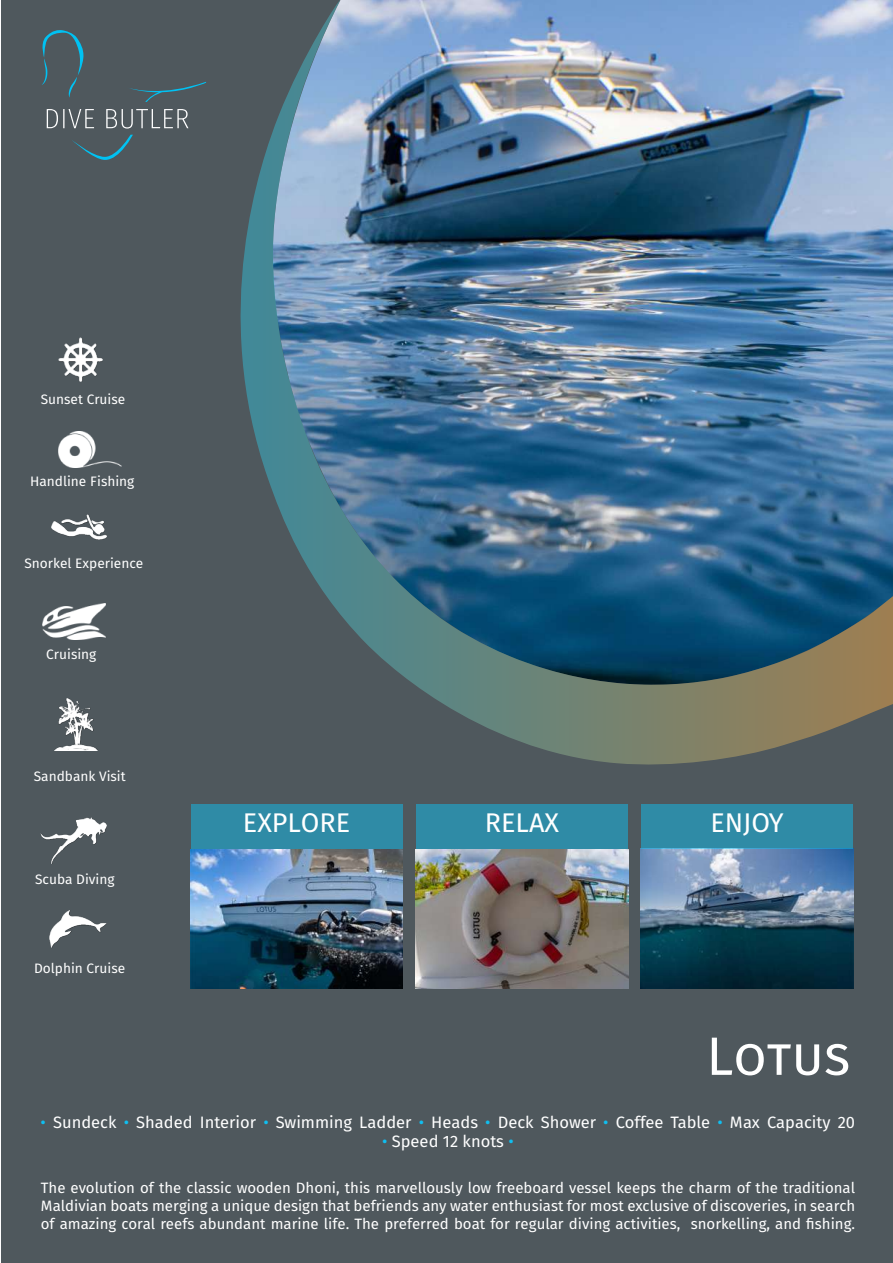
<style>
.page{position:relative;width:893px;height:1263px;background:#fff}
.page>*{position:absolute;margin:0;border:0;box-sizing:border-box;transform-origin:0 0}
.t1{font:54px "Fira Sans";color:#fff}
.t2{font:27px "Fira Sans";color:#fff}
.t3{font:16.5px "Fira Sans";color:#fff}
.t4{font:15px/18px "Fira Sans";color:#fff;text-align:justify}
.t5{font:13.65px "Fira Sans";color:#fff}
.s1{color:#0fbff1}
.s2{color:#10bef0}
</style>
<div class="page">
<div style="left:1px;top:0;width:892px;height:1263px;background:#4f585d"></div>
<img style="left:416px;top:849px;width:212px;height:140px">
<img style="left:641px;top:849px;width:212px;height:140px">
<img style="left:191px;top:849px;width:212px;height:140px">
<img style="left:240px;top:0;width:653px;height:765px">
<svg style="left:42px;top:30px;width:42px;height:67px"></svg>
<svg style="left:72px;top:135px;width:61px;height:25px"></svg>
<svg style="left:130px;top:82px;width:76px;height:20px"></svg>
<svg style="left:47px;top:109px;width:47px;height:19px"></svg>
<svg style="left:106px;top:109px;width:82px;height:20px"></svg>
<div style="left:191px;top:804px;width:211px;height:45px;background:#2f8ba6"></div>
<div style="left:416px;top:804px;width:212px;height:45px;background:#2f8ba6"></div>
<div style="left:641px;top:804px;width:212px;height:45px;background:#2f8ba6"></div>
<img style="left:59px;top:338px;width:44px;height:44px">
<img style="left:54px;top:699px;width:43px;height:52px">
<img style="left:52px;top:515px;width:54px;height:24px">
<img style="left:40px;top:817px;width:67px;height:46px">
<img style="left:49px;top:910px;width:57px;height:38px">
<img style="left:59px;top:432px;width:62px;height:35px">
<img style="left:42px;top:604px;width:63px;height:35px">
<p class="t5" style="left:41px;top:389px;width:86px">Sunset Cruise</p>
<p class="t5" style="left:30px;top:471px;width:106px">Handline Fishing</p>
<p class="t5" style="left:25px;top:553px;width:120px">Snorkel Experience</p>
<p class="t5" style="left:46px;top:644px;width:52px">Cruising</p>
<p class="t5" style="left:34px;top:766px;width:93px">Sandbank Visit</p>
<p class="t5" style="left:35px;top:868px;width:81px">Scuba Diving</p>
<p class="t5" style="left:34px;top:958px;width:93px">Dolphin Cruise</p>
<h2 class="t2" style="left:243px;top:802px;width:109px">EXPLORE</h2>
<h2 class="t2" style="left:485px;top:802px;width:76px">RELAX</h2>
<h2 class="t2" style="left:710px;top:802px;width:75px">ENJOY</h2>
<h1 class="t1" style="left:706px;top:1015px;width:146px">Lotus</h1>
<p class="t3" style="left:41px;top:1109px;width:816px"><span class="s1">•</span> Sundeck <span class="s1">•</span> Shaded Interior <span class="s1">•</span> Swimming Ladder <span class="s2">•</span> Heads <span class="s2">•</span> Deck Shower <span class="s2">•</span> Coffee Table <span class="s2">•</span> Max Capacity 20</p>
<p class="t3" style="left:382px;top:1129px;width:133px"><span class="s2">•</span> Speed 12 knots <span class="s2">•</span></p>
<p class="t4" style="left:41px;top:1178px;width:816px">The evolution of the classic wooden Dhoni, this marvellously low freeboard vessel keeps the charm of the traditional Maldivian boats merging a unique design that befriends any water enthusiast for most exclusive of discoveries, in search of amazing coral reefs abundant marine life. The preferred boat for regular diving activities, snorkelling, and fishing.</p>
</div>
